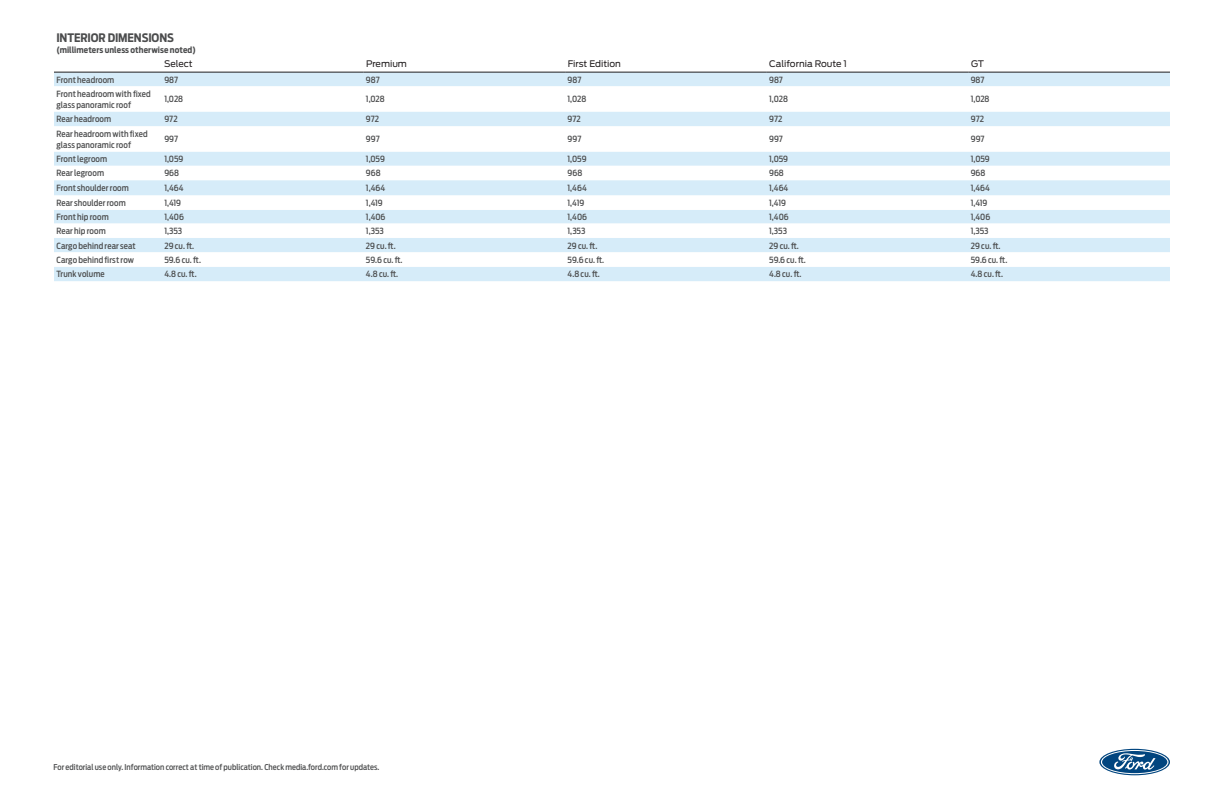
<style>
.page{position:relative;width:1224px;height:792px;background:#fff}
.page>*{position:absolute;margin:0;border:0;box-sizing:border-box;transform-origin:0 0}
.bold_chart{font:700 11.7px "Ford Antenna Cond";letter-spacing:-.01em;color:#4b4c4d}
.t1{font:9px "Ford Antenna";color:#231f20}
.body{font:500 8.5px "Ford Antenna Cond";letter-spacing:-.005em;color:#4b4c4d}
.bold_chart-2{font:500 8.5px/10.6px "Ford Antenna Cond";letter-spacing:.01em;color:#4b4c4d}
.bold_chart-3{font:700 8.5px "Ford Antenna Cond";letter-spacing:.01em;color:#4b4c4d}
.t2{font:500 8px "Ford Antenna Cond";color:#4b4c4d}
</style>
<div class="page">
<svg style="left:1099px;top:749px;width:71px;height:26px"></svg>
<svg style="left:1101px;top:750px;width:68px;height:24px"></svg>
<div style="left:54px;top:73px;width:1116px;height:208px;background:#d6ecf9"></div>
<svg style="left:54px;top:86px;width:1116px;height:181px"></svg>
<hr style="left:54px;top:72px;width:108px;height:1px;background:#231f20">
<hr style="left:162px;top:72px;width:202px;height:1px;background:#231f20">
<hr style="left:364px;top:72px;width:201px;height:1px;background:#231f20">
<hr style="left:565px;top:72px;width:202px;height:1px;background:#231f20">
<hr style="left:767px;top:72px;width:201px;height:1px;background:#231f20">
<hr style="left:968px;top:72px;width:202px;height:1px;background:#231f20">
<p class="bold_chart" style="left:56px;top:27px;width:119px">INTERIOR DIMENSIONS</p>
<p class="bold_chart-3" style="left:56px;top:43px;width:141px">(millimeters unless otherwise noted)</p>
<p class="bold_chart-2" style="left:56px;top:73px;width:59px">Front headroom</p>
<p class="body" style="left:164px;top:72px;width:15px">987</p>
<p class="body" style="left:366px;top:72px;width:15px">987</p>
<p class="body" style="left:568px;top:72px;width:15px">987</p>
<p class="body" style="left:769px;top:72px;width:15px">987</p>
<p class="body" style="left:971px;top:72px;width:15px">987</p>
<p class="bold_chart-2" style="left:56px;top:88px;width:96px">Front headroom with fixed glass panoramic roof</p>
<p class="body" style="left:164px;top:92px;width:20px">1,028</p>
<p class="body" style="left:366px;top:92px;width:20px">1,028</p>
<p class="body" style="left:568px;top:92px;width:20px">1,028</p>
<p class="body" style="left:769px;top:92px;width:20px">1,028</p>
<p class="body" style="left:971px;top:92px;width:20px">1,028</p>
<p class="bold_chart-2" style="left:56px;top:113px;width:56px">Rear headroom</p>
<p class="body" style="left:164px;top:112px;width:15px">972</p>
<p class="body" style="left:366px;top:112px;width:15px">972</p>
<p class="body" style="left:568px;top:112px;width:15px">972</p>
<p class="body" style="left:769px;top:112px;width:15px">972</p>
<p class="body" style="left:971px;top:112px;width:15px">972</p>
<p class="bold_chart-2" style="left:56px;top:128px;width:93px">Rear headroom with fixed glass panoramic roof</p>
<p class="body" style="left:164px;top:132px;width:15px">997</p>
<p class="body" style="left:366px;top:132px;width:15px">997</p>
<p class="body" style="left:568px;top:132px;width:15px">997</p>
<p class="body" style="left:769px;top:132px;width:15px">997</p>
<p class="body" style="left:971px;top:132px;width:15px">997</p>
<p class="bold_chart-2" style="left:56px;top:153px;width:52px">Front legroom</p>
<p class="body" style="left:164px;top:152px;width:21px">1,059</p>
<p class="body" style="left:366px;top:152px;width:21px">1,059</p>
<p class="body" style="left:568px;top:152px;width:21px">1,059</p>
<p class="body" style="left:769px;top:152px;width:21px">1,059</p>
<p class="body" style="left:971px;top:152px;width:21px">1,059</p>
<p class="bold_chart-2" style="left:56px;top:167px;width:49px">Rear legroom</p>
<p class="body" style="left:164px;top:166px;width:16px">968</p>
<p class="body" style="left:366px;top:166px;width:16px">968</p>
<p class="body" style="left:568px;top:166px;width:16px">968</p>
<p class="body" style="left:769px;top:166px;width:16px">968</p>
<p class="body" style="left:971px;top:166px;width:16px">968</p>
<p class="bold_chart-2" style="left:56px;top:182px;width:74px">Front shoulder room</p>
<p class="body" style="left:164px;top:181px;width:21px">1,464</p>
<p class="body" style="left:366px;top:181px;width:21px">1,464</p>
<p class="body" style="left:568px;top:181px;width:21px">1,464</p>
<p class="body" style="left:769px;top:181px;width:21px">1,464</p>
<p class="body" style="left:971px;top:181px;width:21px">1,464</p>
<p class="bold_chart-2" style="left:56px;top:197px;width:71px">Rear shoulder room</p>
<p class="body" style="left:164px;top:196px;width:18px">1,419</p>
<p class="body" style="left:366px;top:196px;width:18px">1,419</p>
<p class="body" style="left:568px;top:196px;width:18px">1,419</p>
<p class="body" style="left:769px;top:196px;width:18px">1,419</p>
<p class="body" style="left:971px;top:196px;width:18px">1,419</p>
<p class="bold_chart-2" style="left:56px;top:211px;width:54px">Front hip room</p>
<p class="body" style="left:164px;top:210px;width:21px">1,406</p>
<p class="body" style="left:366px;top:210px;width:21px">1,406</p>
<p class="body" style="left:568px;top:210px;width:21px">1,406</p>
<p class="body" style="left:769px;top:210px;width:21px">1,406</p>
<p class="body" style="left:971px;top:210px;width:21px">1,406</p>
<p class="bold_chart-2" style="left:56px;top:225px;width:51px">Rear hip room</p>
<p class="body" style="left:164px;top:224px;width:19px">1,353</p>
<p class="body" style="left:366px;top:224px;width:19px">1,353</p>
<p class="body" style="left:568px;top:224px;width:19px">1,353</p>
<p class="body" style="left:769px;top:224px;width:19px">1,353</p>
<p class="body" style="left:971px;top:224px;width:19px">1,353</p>
<p class="bold_chart-2" style="left:56px;top:239px;width:81px">Cargo behind rear seat</p>
<p class="body" style="left:164px;top:238px;width:31px">29 cu. ft.</p>
<p class="body" style="left:366px;top:238px;width:31px">29 cu. ft.</p>
<p class="body" style="left:568px;top:238px;width:31px">29 cu. ft.</p>
<p class="body" style="left:769px;top:238px;width:31px">29 cu. ft.</p>
<p class="body" style="left:971px;top:238px;width:31px">29 cu. ft.</p>
<p class="bold_chart-2" style="left:56px;top:254px;width:79px">Cargo behind first row</p>
<p class="body" style="left:164px;top:252px;width:38px">59.6 cu. ft.</p>
<p class="body" style="left:366px;top:252px;width:38px">59.6 cu. ft.</p>
<p class="body" style="left:568px;top:252px;width:38px">59.6 cu. ft.</p>
<p class="body" style="left:769px;top:252px;width:38px">59.6 cu. ft.</p>
<p class="body" style="left:971px;top:252px;width:38px">59.6 cu. ft.</p>
<p class="bold_chart-2" style="left:56px;top:268px;width:50px">Trunk volume</p>
<p class="body" style="left:164px;top:267px;width:34px">4.8 cu. ft.</p>
<p class="body" style="left:366px;top:267px;width:34px">4.8 cu. ft.</p>
<p class="body" style="left:568px;top:267px;width:34px">4.8 cu. ft.</p>
<p class="body" style="left:769px;top:267px;width:34px">4.8 cu. ft.</p>
<p class="body" style="left:971px;top:267px;width:34px">4.8 cu. ft.</p>
<p class="t1" style="left:164px;top:56px;width:30px">Select</p>
<p class="t1" style="left:366px;top:56px;width:42px">Premium</p>
<p class="t1" style="left:568px;top:56px;width:55px">First Edition</p>
<p class="t1" style="left:769px;top:56px;width:79px">California Route 1</p>
<p class="t1" style="left:971px;top:56px;width:15px">GT</p>
<p class="t2" style="left:54px;top:760px;width:327px">For editorial use only. Information correct at time of publication. Check media.ford.com for updates.</p>
</div>
